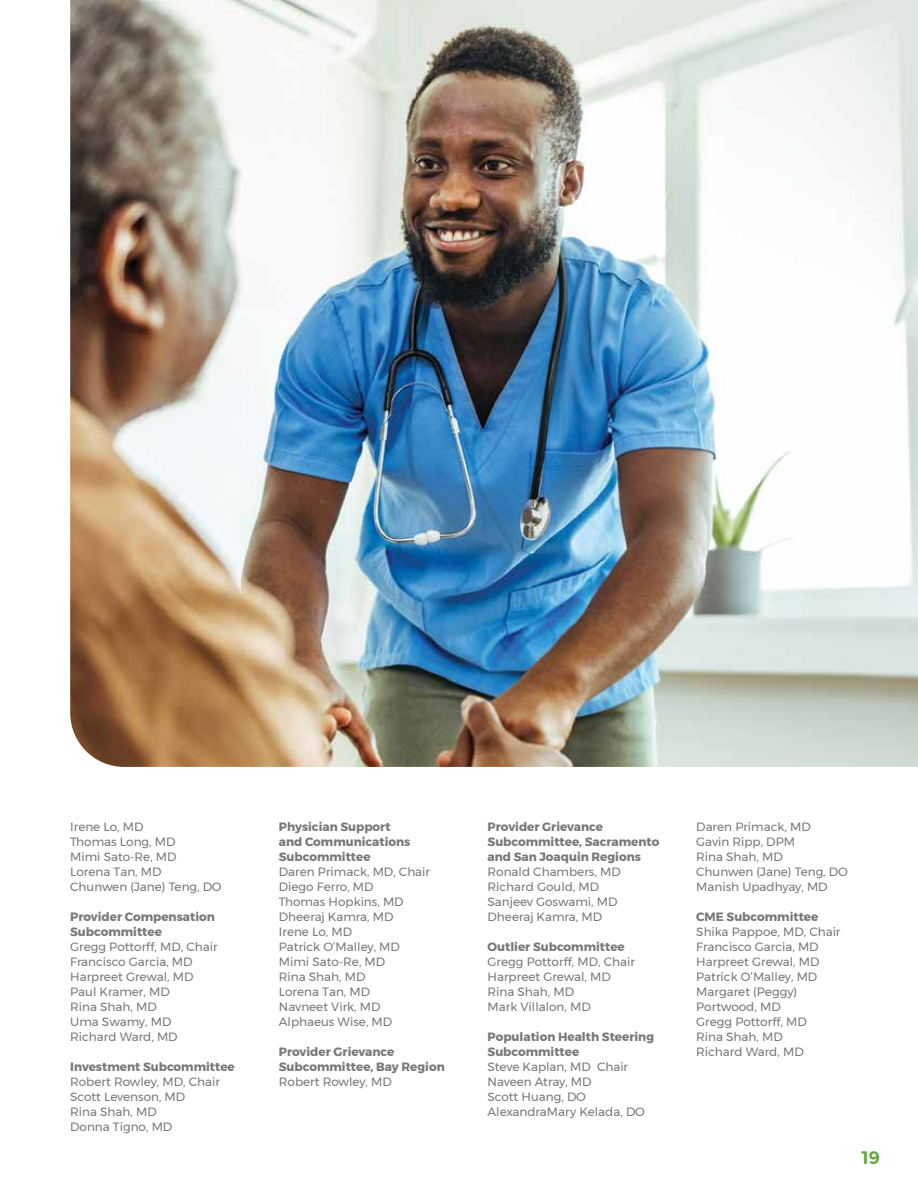
<style>
.page{position:relative;width:918px;height:1188px;background:#fff}
.page>*{position:absolute;margin:0;border:0;box-sizing:border-box;transform-origin:0 0}
.t1{font:600 18px "Montserrat";color:#62a744}
.t2{font:12px/15px "Montserrat";color:#77787b}
.t3{font:700 12px/15px "Montserrat";color:#77787b}
</style>
<div class="page">
<img style="left:70px;top:0;width:848px;height:767px">
<p class="t2" style="left:70px;top:819px;width:153px">Irene Lo, MD<br>Thomas Long, MD<br>Mimi Sato-Re, MD<br>Lorena Tan, MD<br>Chunwen (Jane) Teng, DO</p>
<p class="t3" style="left:70px;top:910px;width:146px">Provider Compensation<br>Subcommittee</p>
<p class="t2" style="left:70px;top:939px;width:149px">Gregg Pottorff, MD, Chair<br>Francisco Garcia, MD<br>Harpreet Grewal, MD<br>Paul Kramer, MD<br>Rina Shah, MD<br>Uma Swamy, MD<br>Richard Ward, MD</p>
<p class="t3" style="left:70px;top:1060px;width:166px">Investment Subcommittee</p>
<p class="t2" style="left:70px;top:1074px;width:151px">Robert Rowley, MD, Chair<br>Scott Levenson, MD<br>Rina Shah, MD<br>Donna Tigno, MD</p>
<p class="t3" style="left:279px;top:820px;width:133px">Physician Support and Communications<br>Subcommittee</p>
<p class="t2" style="left:279px;top:864px;width:153px">Daren Primack, MD, Chair<br>Diego Ferro, MD<br>Thomas Hopkins, MD<br>Dheeraj Kamra, MD<br>Irene Lo, MD<br>Patrick O’Malley, MD<br>Mimi Sato-Re, MD<br>Rina Shah, MD<br>Lorena Tan, MD<br>Navneet Virk, MD<br>Alphaeus Wise, MD</p>
<p class="t3" style="left:279px;top:1045px;width:167px">Provider Grievance<br>Subcommittee, Bay Region</p>
<p class="t2" style="left:279px;top:1074px;width:114px">Robert Rowley, MD</p>
<p class="t3" style="left:488px;top:820px;width:173px">Provider Grievance<br>Subcommittee, Sacramento and San Joaquin Regions</p>
<p class="t2" style="left:488px;top:864px;width:135px">Ronald Chambers, MD<br>Richard Gould, MD<br>Sanjeev Goswami, MD<br>Dheeraj Kamra, MD</p>
<p class="t3" style="left:488px;top:940px;width:139px">Outlier Subcommittee</p>
<p class="t2" style="left:488px;top:954px;width:149px">Gregg Pottorff, MD, Chair<br>Harpreet Grewal, MD<br>Rina Shah, MD<br>Mark Villalon, MD</p>
<p class="t3" style="left:488px;top:1030px;width:168px">Population Health Steering<br>Subcommittee</p>
<p class="t2" style="left:488px;top:1059px;width:159px">Steve Kaplan, MD Chair<br>Naveen Atray, MD<br>Scott Huang, DO<br>AlexandraMary Kelada, DO</p>
<p class="t2" style="left:696px;top:819px;width:153px">Daren Primack, MD<br>Gavin Ripp, DPM<br>Rina Shah, MD<br>Chunwen (Jane) Teng, DO<br>Manish Upadhyay, MD</p>
<p class="t3" style="left:696px;top:910px;width:124px">CME Subcommittee</p>
<p class="t2" style="left:696px;top:924px;width:146px">Shika Pappoe, MD, Chair<br>Francisco Garcia, MD<br>Harpreet Grewal, MD<br>Patrick O’Malley, MD<br>Margaret (Peggy)<br>Portwood, MD<br>Gregg Pottorff, MD<br>Rina Shah, MD<br>Richard Ward, MD</p>
<h1 class="t1" style="left:862px;top:1144px;width:20px">19</h1>
</div>
